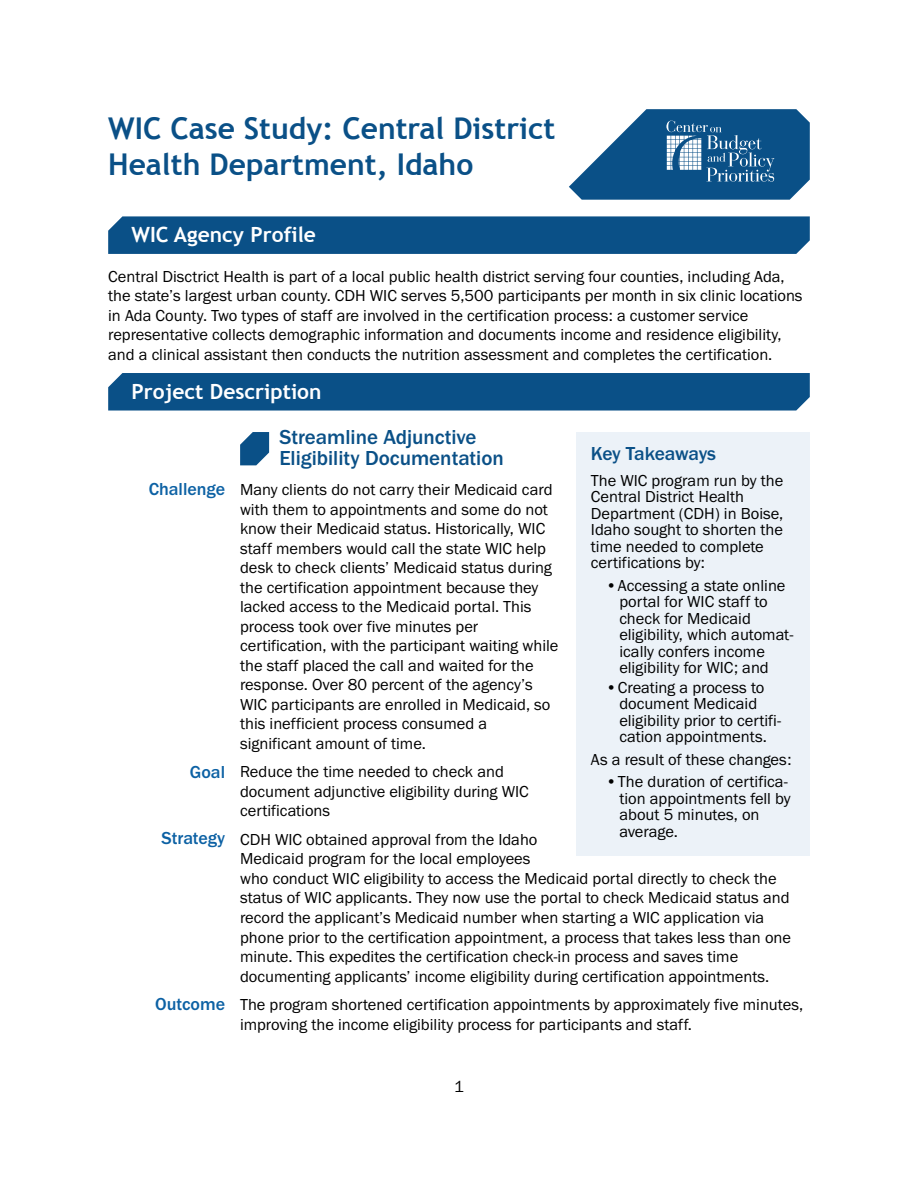
<style>
.page{position:relative;width:918px;height:1188px;background:#fff}
.page>*{position:absolute;margin:0;border:0;box-sizing:border-box;transform-origin:0 0}
.t1{font:700 30px/36px "Trebuchet MS";color:#0a5087}
.t2{font:500 21px/21px "Franklin Gothic URW";color:#0a5087}
.t3{font:700 21px "Trebuchet MS";color:#fff}
.t4{font:500 19.5px "Franklin Gothic URW";letter-spacing:-.015em;color:#0a5087}
.t5{font:500 18px "Franklin Gothic URW";color:#0c61a4}
.t6{font:16.5px/19.5px "Franklin Gothic URW Boo";color:#000}
</style>
<div class="page">
<div style="left:108px;top:216px;width:702px;height:38px;background:#0a5087"></div>
<div style="left:108px;top:373px;width:702px;height:38px;background:#0a5087"></div>
<svg style="left:569px;top:109px;width:241px;height:91px"></svg>
<svg style="left:240px;top:432px;width:29px;height:33px"></svg>
<div style="left:576px;top:432px;width:233px;height:424px;background:#ecf2f8"></div>
<h1 class="t1" style="left:108px;top:110px;width:449px">WIC Case Study: Central District<br>Health Department, Idaho</h1>
<p class="t3" style="left:132px;top:222px;width:186px">WIC Agency Profile</p>
<p class="t6" style="left:108px;top:266px;width:696px">Central Disctrict Health is part of a local public health district serving four counties, including Ada, the state’s largest urban county. CDH WIC serves 5,500 participants per month in six clinic locations in Ada County. Two types of staff are involved in the certification process: a customer service representative collects demographic information and documents income and residence eligibility, and a clinical assistant then conducts the nutrition assessment and completes the certification.</p>
<p class="t3" style="left:132px;top:378px;width:192px">Project Description</p>
<p class="t5" style="left:149px;top:478px;width:78px">Challenge</p>
<p class="t5" style="left:190px;top:761px;width:37px">Goal</p>
<p class="t5" style="left:162px;top:827px;width:65px">Strategy</p>
<p class="t5" style="left:155px;top:993px;width:71px">Outcome</p>
<p class="t2" style="left:280px;top:426px;width:226px">Streamline Adjunctive<br>Eligibility Documentation</p>
<p class="t4" style="left:591px;top:442px;width:127px">Key Takeaways</p>
<p class="t6" style="left:591px;top:472px;width:194px;line-height:16.5px">The WIC program run by the<br>Central District Health<br>Department (CDH) in Boise,<br>Idaho sought to shorten the time needed to complete certifications by:</p>
<p class="t6" style="left:619px;top:577px;width:176px;line-height:16.5px;text-indent:-13px">• Accessing a state online portal for WIC staff to check for Medicaid eligibility, which automat&shy;ically confers income eligibility for WIC; and</p>
<p class="t6" style="left:619px;top:679px;width:163px;line-height:16.5px;text-indent:-13px">• Creating a process to document Medicaid eligibility prior to certifi&shy;cation appointments.</p>
<p class="t6" style="left:591px;top:749px;width:202px">As a result of these changes:</p>
<p class="t6" style="left:619px;top:773px;width:173px;line-height:16.5px;text-indent:-13px">• The duration of certifica&shy;tion appointments fell by about 5 minutes, on average.</p>
<p class="t6" style="left:240px;top:480px;width:320px">Many clients do not carry their Medicaid card with them to appointments and some do not know their Medicaid status. Historically, WIC staff members would call the state WIC help desk to check clients’ Medicaid status during the certification appointment because they lacked access to the Medicaid portal. This process took over five minutes per certification, with the participant waiting while the staff placed the call and waited for the response. Over 80 percent of the agency’s WIC participants are enrolled in Medicaid, so this inefficient process consumed a significant amount of time.</p>
<p class="t6" style="left:240px;top:762px;width:290px">Reduce the time needed to check and document adjunctive eligibility during WIC certifications</p>
<p class="t6" style="left:240px;top:829px;width:553px">CDH WIC obtained approval from the Idaho<br>Medicaid program for the local employees<br>who conduct WIC eligibility to access the Medicaid portal directly to check the status of WIC applicants. They now use the portal to check Medicaid status and record the applicant’s Medicaid number when starting a WIC application via phone prior to the certification appointment, a process that takes less than one minute. This expedites the certification check-in process and saves time documenting applicants’ income eligibility during certification appointments.</p>
<p class="t6" style="left:240px;top:994px;width:565px">The program shortened certification appointments by approximately five minutes, improving the income eligibility process for participants and staff.</p>
<p class="t6" style="left:454px;top:1077px;width:11px">1</p>
</div>
